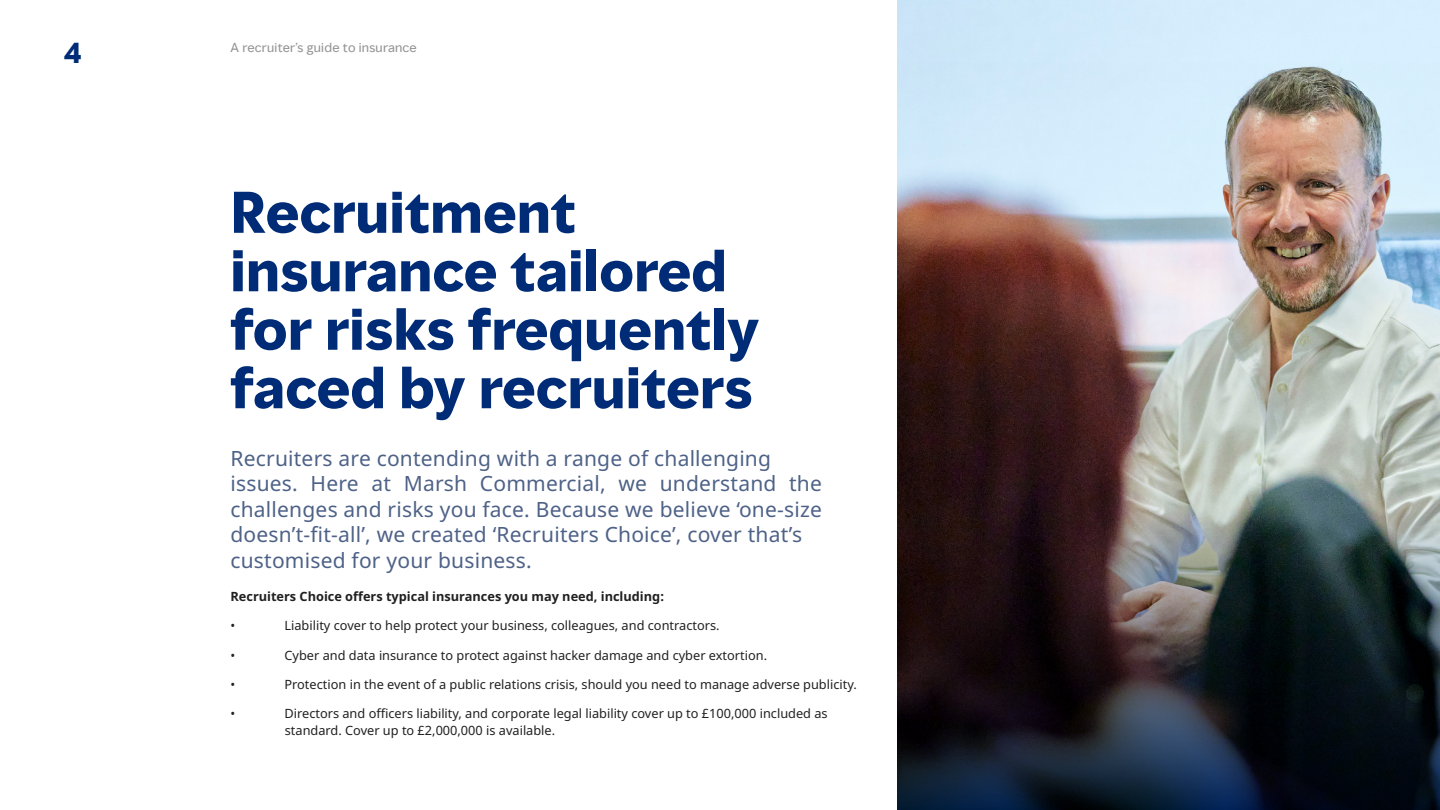
<style>
.page{position:relative;width:1440px;height:810px;background:#fff}
.page>*{position:absolute;margin:0;border:0;box-sizing:border-box;transform-origin:0 0}
.t1{font:700 54px/58.5px "MMC Display";letter-spacing:.01em;color:#002c77}
.t2{font:700 27px "MMC Display";color:#002c77}
.t3{font:21px/25.5px "Noto Sans";letter-spacing:.01em;color:#4e6287}
.t4{font:12.75px/16.5px "Noto Sans";color:#202020}
.t5{font:700 12.75px "Noto Sans";color:#202020}
.t6{font:12px "MMC Display";letter-spacing:.02em;color:#949494}
</style>
<div class="page">
<img style="left:897px;top:62px;width:542px;height:748px">
<h2 class="t2" style="left:64px;top:35px;width:19px">4</h2>
<p class="t6" style="left:230px;top:39px;width:188px">A recruiter’s guide to insurance</p>
<h1 class="t1" style="left:230px;top:184px;width:530px">Recruitment insurance tailored for risks frequently faced by recruiters</h1>
<p class="t3" style="left:230px;top:446px;width:593px">Recruiters are contending with a range of challenging issues. Here at Marsh Commercial, we understand the challenges and risks you face. Because we believe ‘one-size doesn’t-fit-all’, we created ‘Recruiters Choice’, cover that’s customised for your business.</p>
<p class="t5" style="left:230px;top:588px;width:435px">Recruiters Choice offers typical insurances you may need, including:</p>
<p class="t4" style="left:230px;top:618px;width:6px">•</p>
<p class="t4" style="left:284px;top:618px;width:436px">Liability cover to help protect your business, colleagues, and contractors.</p>
<p class="t4" style="left:230px;top:647px;width:6px">•</p>
<p class="t4" style="left:284px;top:647px;width:484px">Cyber and data insurance to protect against hacker damage and cyber extortion.</p>
<p class="t4" style="left:230px;top:676px;width:6px">•</p>
<p class="t4" style="left:284px;top:676px;width:574px">Protection in the event of a public relations crisis, should you need to manage adverse publicity.</p>
<p class="t4" style="left:230px;top:706px;width:6px">•</p>
<p class="t4" style="left:284px;top:706px;width:544px">Directors and officers liability, and corporate legal liability cover up to £100,000 included as standard. Cover up to £2,000,000 is available.</p>
</div>
